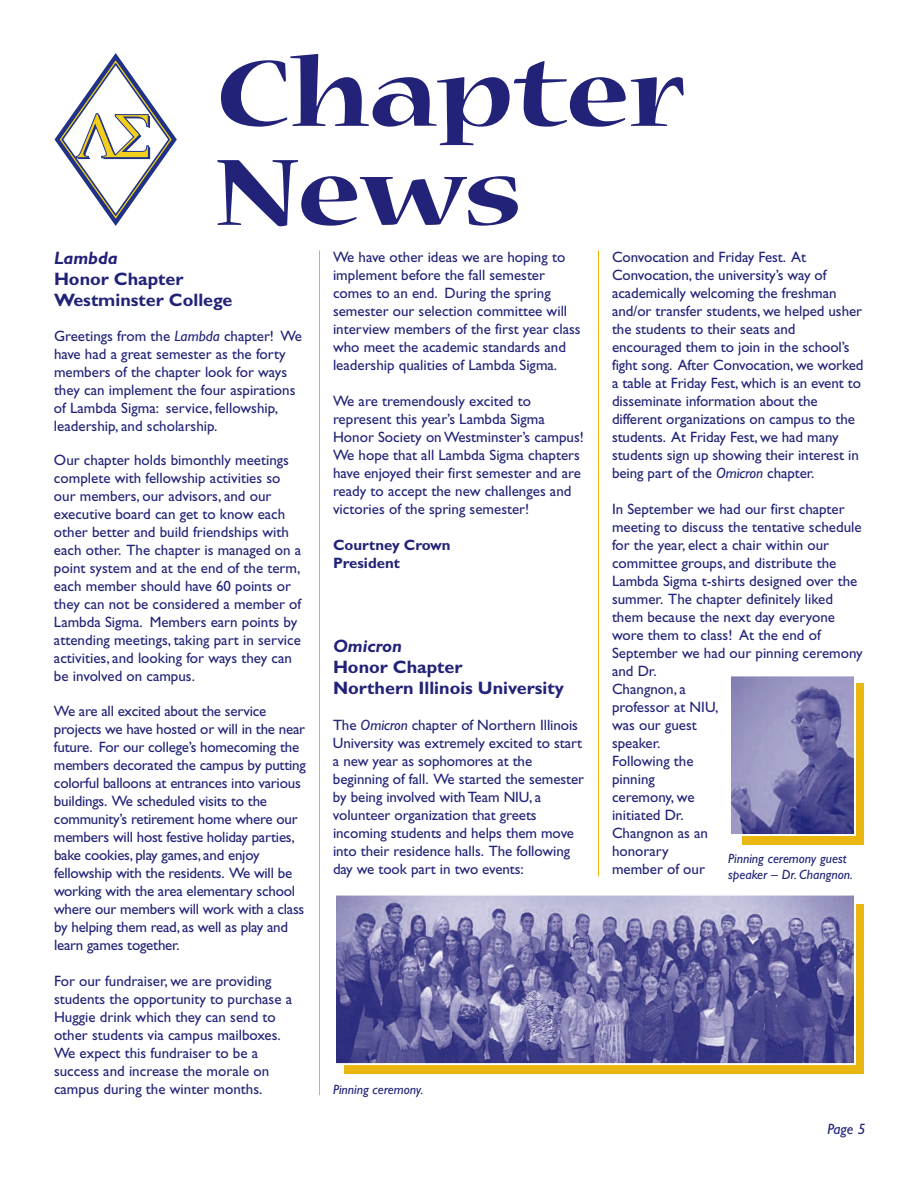
<style>
.page{position:relative;width:918px;height:1188px;background:#fff}
.page>*{position:absolute;margin:0;border:0;box-sizing:border-box;transform-origin:0 0}
.t1{font:700 expanded 105px/99px "Nueva";letter-spacing:-.005em;color:#222378}
.t2{font:700 18px/21px "Gill Sans";color:#222378}
.t3{font:italic 700 18px "Gill Sans";color:#222378}
.t4{font:15px/18px "Gill Sans";color:#222378}
.t5{font:700 15px/18px "Gill Sans";color:#222378}
.t6{font:italic 15px "Gill Sans";color:#222378}
.t7{font:italic 13.5px/16.5px "Gill Sans";color:#222378}
.s1{font-style:italic}
</style>
<div class="page">
<hr style="left:319px;top:250px;width:1px;height:845px;background:#eab610">
<hr style="left:598px;top:250px;width:1px;height:626px;background:#eab610">
<svg style="left:54px;top:53px;width:123px;height:173px"></svg>
<div style="left:345px;top:904px;width:519px;height:170px;background:#eab610"></div>
<img style="left:336px;top:897px;width:517px;height:165px">
<div style="left:333px;top:894px;width:523px;height:171px;border:2px solid #fff"></div>
<div style="left:742px;top:684px;width:122px;height:161px;background:#eab610"></div>
<img style="left:732px;top:677px;width:121px;height:156px">
<div style="left:729px;top:674px;width:127px;height:162px;border:2px solid #fff"></div>
<h1 class="t1" style="left:216px;top:50px;width:470px">Chapter<br>News</h1>
<p class="t3" style="left:54px;top:251px;width:65px">Lambda</p>
<p class="t2" style="left:54px;top:270px;width:180px">Honor Chapter<br>Westminster College</p>
<p class="t4" style="left:54px;top:328px;width:249px">Greetings from the <span class="s1">Lambda</span> chapter! We have had a great semester as the forty members of the chapter look for ways they can implement the four aspirations of Lambda Sigma: service, fellowship, leadership, and scholarship.</p>
<p class="t4" style="left:54px;top:453px;width:249px">Our chapter holds bimonthly meetings complete with fellowship activities so our members, our advisors, and our executive board can get to know each other better and build friendships with each other. The chapter is managed on a point system and at the end of the term, each member should have 60 points or they can not be considered a member of Lambda Sigma. Members earn points by attending meetings, taking part in service activities, and looking for ways they can be involved on campus.</p>
<p class="t4" style="left:54px;top:703px;width:253px">We are all excited about the service projects we have hosted or will in the near future. For our college’s homecoming the members decorated the campus by putting colorful balloons at entrances into various buildings. We scheduled visits to the community’s retirement home where our members will host festive holiday parties, bake cookies, play games, and enjoy fellowship with the residents. We will be working with the area elementary school where our members will work with a class by helping them read, as well as play and learn games together.</p>
<p class="t4" style="left:54px;top:973px;width:240px">For our fundraiser, we are providing students the opportunity to purchase a Huggie drink which they can send to other students via campus mailboxes.<br>We expect this fundraiser to be a success and increase the morale on campus during the winter months.</p>
<p class="t4" style="left:333px;top:250px;width:249px">We have other ideas we are hoping to implement before the fall semester comes to an end. During the spring semester our selection committee will interview members of the first year class who meet the academic standards and leadership qualities of Lambda Sigma.</p>
<p class="t4" style="left:333px;top:394px;width:252px">We are tremendously excited to represent this year’s Lambda Sigma Honor Society onWestminster’s campus!<br>We hope that all Lambda Sigma chapters have enjoyed their first semester and are ready to accept the new challenges and victories of the spring semester!</p>
<p class="t5" style="left:333px;top:538px;width:119px">Courtney Crown<br>President</p>
<p class="t3" style="left:333px;top:639px;width:71px">Omicron</p>
<p class="t2" style="left:333px;top:658px;width:232px">Honor Chapter<br>Northern Illinois University</p>
<p class="t4" style="left:333px;top:718px;width:253px">The <span class="s1">Omicron</span> chapter of Northern Illinois University was extremely excited to start a new year as sophomores at the beginning of fall. We started the semester by being involved withTeam NIU, a volunteer organization that greets incoming students and helps them move into their residence halls. The following day we took part in two events:</p>
<p class="t7" style="left:333px;top:1082px;width:92px">Pinning ceremony.</p>
<p class="t4" style="left:612px;top:250px;width:253px">Convocation and Friday Fest. At Convocation, the university’s way of academically welcoming the freshman and/or transfer students, we helped usher the students to their seats and encouraged them to join in the school’s fight song. After Convocation, we worked a table at Friday Fest, which is an event to disseminate information about the different organizations on campus to the students. At Friday Fest, we had many students sign up showing their interest in being part of the <span class="s1">Omicron</span> chapter.</p>
<p class="t4" style="left:612px;top:502px;width:252px">In September we had our first chapter meeting to discuss the tentative schedule for the year, elect a chair within our committee groups, and distribute the<br>Lambda Sigma t-shirts designed over the summer. The chapter definitely liked them because the next day everyone wore them to class! At the end of<br>September we had our pinning ceremony and Dr.<br>Changnon, a<br>professor at NIU,<br>was our guest<br>speaker.<br>Following the<br>pinning<br>ceremony, we<br>initiated Dr.<br>Changnon as an<br>honorary<br>member of our</p>
<p class="t7" style="left:728px;top:851px;width:126px">Pinning ceremony guest speaker – Dr. Changnon.</p>
<p class="t6" style="left:828px;top:1123px;width:39px">Page 5</p>
</div>
